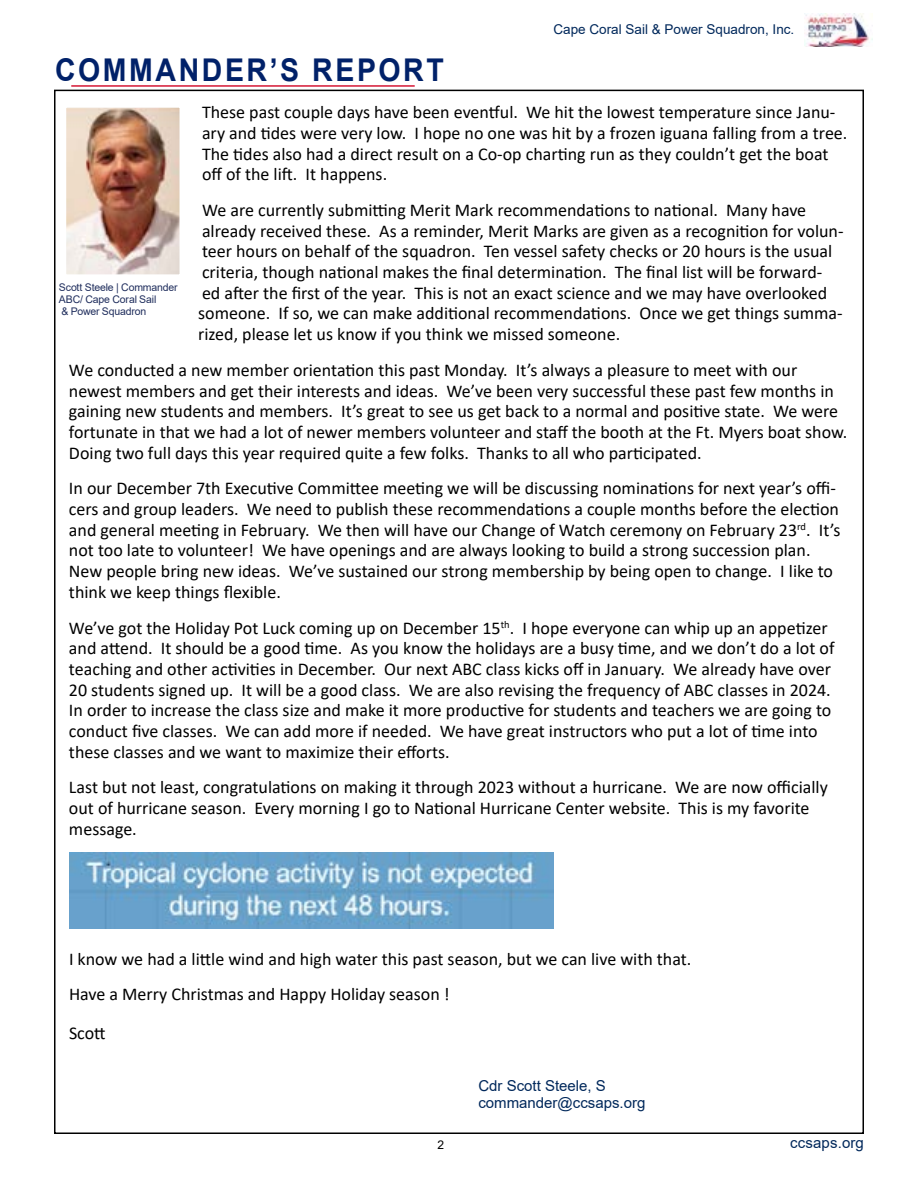
<style>
.page{position:relative;width:918px;height:1188px;background:#fff}
.page>*{position:absolute;margin:0;border:0;box-sizing:border-box;transform-origin:0 0}
.t1{font:700 31.35px "Arial";letter-spacing:.09em;color:#012169;scale:.91 1}
.t2{font:18px/20.7px "Calibri";color:#000}
.t3{font:15px/17.2px "Arial";color:#00285b}
.t4{font:13.5px "Arial";color:#00285b}
.t5{font:12px "Arial";color:#000}
.t6{font:10.5px/12px "Arial";letter-spacing:-.015em;color:#202e5d}
</style>
<div class="page">
<hr style="left:71px;top:85px;width:344px;height:2px;background:#d51633">
<img style="left:804px;top:14px;width:69px;height:33px">
<img style="left:69px;top:852px;width:485px;height:77px">
<img style="left:54px;top:94px;width:126px;height:194px">
<h1 class="t1" style="left:55px;top:48px;width:429px">COMMANDER’S REPORT</h1>
<p class="t4" style="left:553px;top:20px;width:242px">Cape Coral Sail &amp; Power Squadron, Inc.</p>
<p class="t2" style="left:202px;top:101px;width:647px">These past couple days have been eventful. We hit the lowest temperature since Janu&shy;ary and tides were very low. I hope no one was hit by a frozen iguana falling from a tree.<br>The tides also had a direct result on a Co-op charting run as they couldn’t get the boat off of the lift. It happens.</p>
<p class="t2" style="left:198px;top:199px;width:647px">We are currently submitting Merit Mark recommendations to national. Many have already received these. As a reminder, Merit Marks are given as a recognition for volun&shy;teer hours on behalf of the squadron. Ten vessel safety checks or 20 hours is the usual criteria, though national makes the final determination. The final list will be forward-<br>ed after the first of the year. This is not an exact science and we may have overlooked someone. If so, we can make additional recommendations. Once we get things summa&shy;rized, please let us know if you think we missed someone.</p>
<p class="t2" style="left:69px;top:359px;width:780px">We conducted a new member orientation this past Monday. It’s always a pleasure to meet with our newest members and get their interests and ideas. We’ve been very successful these past few months in gaining new students and members. It’s great to see us get back to a normal and positive state. We were fortunate in that we had a lot of newer members volunteer and staff the booth at the Ft. Myers boat show.<br>Doing two full days this year required quite a few folks. Thanks to all who participated.</p>
<p class="t2" style="left:69px;top:478px;width:773px">In our December 7th Executive Committee meeting we will be discussing nominations for next year’s offi&shy;cers and group leaders. We need to publish these recommendations a couple months before the election and general meeting in February. We then will have our Change of Watch ceremony on February 23<sup>rd</sup>. It’s not too late to volunteer! We have openings and are always looking to build a strong succession plan.<br>New people bring new ideas. We’ve sustained our strong membership by being open to change. I like to think we keep things flexible.</p>
<p class="t2" style="left:69px;top:617px;width:767px">We’ve got the Holiday Pot Luck coming up on December 15<sup>th</sup>. I hope everyone can whip up an appetizer and attend. It should be a good time. As you know the holidays are a busy time, and we don’t do a lot of teaching and other activities in December. Our next ABC class kicks off in January. We already have over 20 students signed up. It will be a good class. We are also revising the frequency of ABC classes in 2024.<br>In order to increase the class size and make it more productive for students and teachers we are going to conduct five classes. We can add more if needed. We have great instructors who put a lot of time into these classes and we want to maximize their efforts.</p>
<p class="t2" style="left:69px;top:777px;width:760px">Last but not least, congratulations on making it through 2023 without a hurricane. We are now officially out of hurricane season. Every morning I go to National Hurricane Center website. This is my favorite message.</p>
<p class="t6" style="left:59px;top:281px;width:120px">Scott Steele | Commander<br>ABC/ Cape Coral Sail<br>&amp; Power Squadron</p>
<p class="t2" style="left:69px;top:940px;width:624px;line-height:35.7px">I know we had a little wind and high water this past season, but we can live with that.<br>Have a Merry Christmas and Happy Holiday season !</p>
<p class="t2" style="left:69px;top:1023px;width:38px">Scott</p>
<p class="t5" style="left:437px;top:1137px;width:8px">2</p>
<p class="t3" style="left:478px;top:1077px;width:168px">Cdr Scott Steele, S commander@ccsaps.org</p>
<p class="t3" style="left:790px;top:1134px;width:75px">ccsaps.org</p>
</div>
